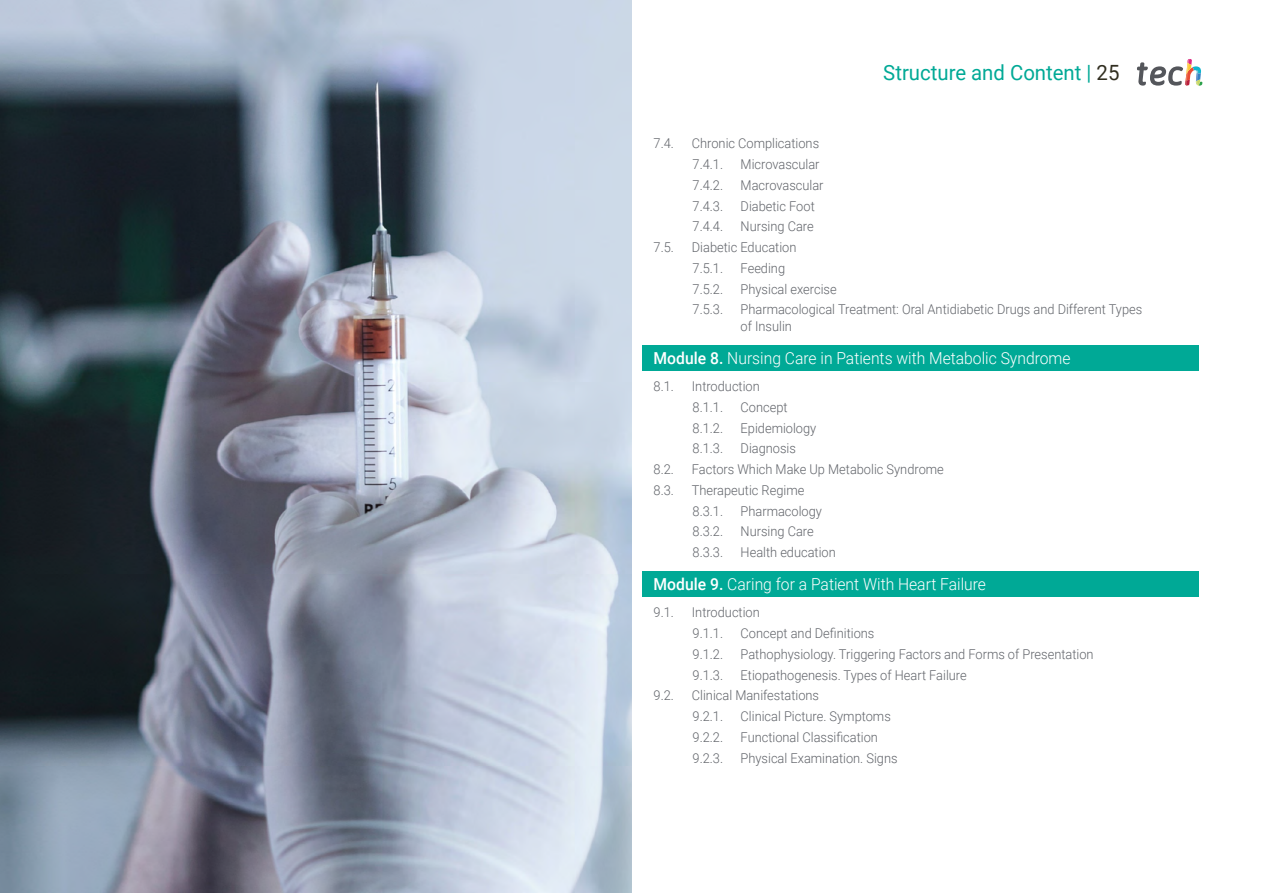
<style>
.page{position:relative;width:1263px;height:893px;background:#fff}
.page>*{position:absolute;margin:0;border:0;box-sizing:border-box;transform-origin:0 0}
.t1{font:21px "Roboto";color:#00a996}
.t2{font:300 16.5px "Roboto";color:#fff;scale:.95 1}
.t3{font:300 13.5px/20.7px "Roboto";color:#61646a;scale:.95 1}
.s1{color:#312e20}
.s2{font-weight:500}
</style>
<div class="page">
<svg style="left:1137px;top:59px;width:65px;height:27px"></svg>
<img style="left:0;top:0;width:631px;height:893px">
<div style="left:642px;top:345px;width:557px;height:25px;background:#00a996"></div>
<div style="left:642px;top:571px;width:557px;height:25px;background:#00a996"></div>
<p class="t3" style="left:654px;top:133px;width:23px">7.4.</p>
<p class="t3" style="left:692px;top:133px;width:135px">Chronic Complications<br>7.4.1.</p>
<p class="t3" style="left:741px;top:153px;width:85px">Microvascular</p>
<p class="t3" style="left:693px;top:174px;width:34px">7.4.2.</p>
<p class="t3" style="left:741px;top:174px;width:89px">Macrovascular</p>
<p class="t3" style="left:693px;top:195px;width:34px">7.4.3.</p>
<p class="t3" style="left:741px;top:195px;width:80px">Diabetic Foot</p>
<p class="t3" style="left:693px;top:216px;width:34px">7.4.4.</p>
<p class="t3" style="left:741px;top:216px;width:78px">Nursing Care</p>
<p class="t3" style="left:654px;top:236px;width:23px">7.5.</p>
<p class="t3" style="left:692px;top:236px;width:112px">Diabetic Education<br>7.5.1.</p>
<p class="t3" style="left:741px;top:257px;width:48px">Feeding</p>
<h1 class="t1" style="left:883px;top:57px;width:238px">Structure and Content | <span class="s1">25</span></h1>
<p class="t3" style="left:693px;top:278px;width:34px">7.5.2.</p>
<p class="t3" style="left:741px;top:278px;width:103px">Physical exercise</p>
<p class="t3" style="left:693px;top:299px;width:34px">7.5.3.</p>
<p class="t3" style="left:741px;top:301px;width:424px;line-height:16.5px">Pharmacological Treatment: Oral Antidiabetic Drugs and Different Types of Insulin</p>
<p class="t2" style="left:654px;top:346px;width:440px"><span class="s2">Module 8.</span> Nursing Care in Patients with Metabolic Syndrome</p>
<p class="t3" style="left:654px;top:375px;width:23px">8.1.</p>
<p class="t3" style="left:692px;top:375px;width:73px">Introduction<br>8.1.1.</p>
<p class="t3" style="left:741px;top:396px;width:51px">Concept</p>
<p class="t3" style="left:693px;top:417px;width:34px">8.1.2.</p>
<p class="t3" style="left:741px;top:417px;width:81px">Epidemiology</p>
<p class="t3" style="left:693px;top:438px;width:34px">8.1.3.</p>
<p class="t3" style="left:741px;top:438px;width:60px">Diagnosis</p>
<p class="t3" style="left:654px;top:458px;width:23px">8.2.</p>
<p class="t3" style="left:692px;top:458px;width:267px">Factors Which Make Up Metabolic Syndrome</p>
<p class="t3" style="left:654px;top:479px;width:23px">8.3.</p>
<p class="t3" style="left:692px;top:479px;width:120px">Therapeutic Regime<br>8.3.1.</p>
<p class="t3" style="left:741px;top:500px;width:87px">Pharmacology</p>
<p class="t3" style="left:693px;top:521px;width:34px">8.3.2.</p>
<p class="t3" style="left:741px;top:521px;width:78px">Nursing Care</p>
<p class="t3" style="left:693px;top:541px;width:34px">8.3.3.</p>
<p class="t3" style="left:741px;top:541px;width:102px">Health education</p>
<p class="t2" style="left:654px;top:573px;width:351px"><span class="s2">Module 9.</span> Caring for a Patient With Heart Failure</p>
<p class="t3" style="left:654px;top:602px;width:23px">9.1.</p>
<p class="t3" style="left:692px;top:602px;width:73px">Introduction<br>9.1.1.</p>
<p class="t3" style="left:741px;top:622px;width:142px">Concept and Definitions</p>
<p class="t3" style="left:693px;top:643px;width:34px">9.1.2.</p>
<p class="t3" style="left:741px;top:643px;width:373px">Pathophysiology. Triggering Factors and Forms of Presentation</p>
<p class="t3" style="left:693px;top:664px;width:34px">9.1.3.</p>
<p class="t3" style="left:741px;top:664px;width:240px">Etiopathogenesis. Types of Heart Failure</p>
<p class="t3" style="left:654px;top:685px;width:23px">9.2.</p>
<p class="t3" style="left:692px;top:685px;width:135px">Clinical Manifestations<br>9.2.1.</p>
<p class="t3" style="left:741px;top:705px;width:160px">Clinical Picture. Symptoms</p>
<p class="t3" style="left:693px;top:726px;width:34px">9.2.2.</p>
<p class="t3" style="left:741px;top:726px;width:146px">Functional Classification</p>
<p class="t3" style="left:693px;top:747px;width:34px">9.2.3.</p>
<p class="t3" style="left:741px;top:747px;width:167px">Physical Examination. Signs</p>
</div>
